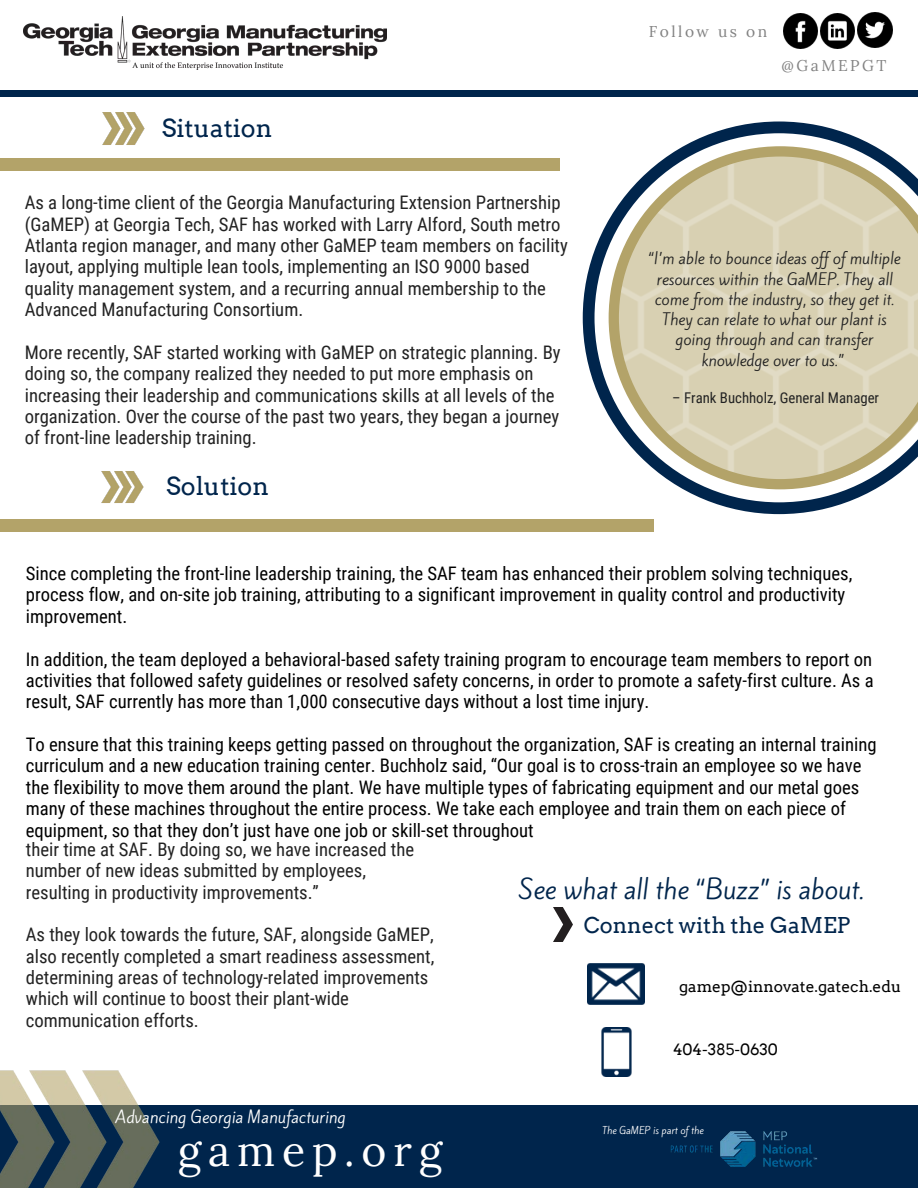
<style>
.page{position:relative;width:918px;height:1188px;background:#fff}
.page>*{position:absolute;margin:0;border:0;box-sizing:border-box;transform-origin:0 0}
.t1{font:42.75px "Lora";letter-spacing:.16em;color:#fff}
.t2{font:24.9px "Kite One";color:#00254c}
.t3{font:24.9px "Arvo";color:#00254c}
.t4{font:21.75px "Arvo";color:#00254c}
.t5{font:18.75px/21.3px "Roboto Condensed";color:#000}
.t6{font:18.75px/21.3px "Roboto Condensed";color:#222}
.t7{font:15.6px "Arvo";color:#000}
.t8{font:15.6px "Kite One";color:#fff}
.t9{font:15.6px "Lora";letter-spacing:.16em;color:#828282}
.t10{font:14.85px/20.2px "Kite One";color:#222;text-align:center}
.t11{font:14.85px "Roboto Condensed";color:#222}
.t12{font:9.3px "Kite One";color:#fff}
</style>
<div class="page">
<img style="left:24px;top:16px;width:363px;height:54px">
<img style="left:857px;top:12px;width:35px;height:35px">
<img style="left:820px;top:14px;width:35px;height:34px">
<img style="left:783px;top:14px;width:35px;height:34px">
<div style="left:0;top:1106px;width:918px;height:82px;background:#00254c"></div>
<img style="left:117px;top:1070px;width:53px;height:118px">
<img style="left:64px;top:1070px;width:53px;height:118px">
<img style="left:0;top:1070px;width:64px;height:118px">
<div style="left:0;top:520px;width:654px;height:12px;background:#b3a369"></div>
<img style="left:670px;top:1131px;width:148px;height:36px">
<div style="left:0;top:90px;width:918px;height:7px;background:#00254c"></div>
<svg style="left:583px;top:122px;width:292px;height:392px"></svg>
<svg style="left:609px;top:146px;width:309px;height:343px;background:#d1cbb3"></svg>
<img style="left:587px;top:963px;width:58px;height:42px">
<img style="left:554px;top:908px;width:19px;height:34px">
<img style="left:601px;top:1027px;width:31px;height:50px">
<img style="left:134px;top:471px;width:10px;height:32px">
<img style="left:101px;top:471px;width:8px;height:32px">
<img style="left:109px;top:471px;width:25px;height:32px">
<img style="left:102px;top:112px;width:43px;height:33px">
<img style="left:110px;top:112px;width:25px;height:33px">
<div style="left:0;top:159px;width:560px;height:12px;background:#b3a369"></div>
<h2 class="t3" style="left:162px;top:113px;width:112px">Situation</h2>
<p class="t6" style="left:25px;top:191px;width:545px">As a long-time client of the Georgia Manufacturing Extension Partnership (GaMEP) at Georgia Tech, SAF has worked with Larry Alford, South metro Atlanta region manager, and many other GaMEP team members on facility layout, applying multiple lean tools, implementing an ISO 9000 based quality management system, and a recurring annual membership to the Advanced Manufacturing Consortium.</p>
<p class="t6" style="left:25px;top:341px;width:537px">More recently, SAF started working with GaMEP on strategic planning. By doing so, the company realized they needed to put more emphasis on increasing their leadership and communications skills at all levels of the organization. Over the course of the past two years, they began a journey of front-line leadership training.</p>
<h2 class="t3" style="left:166px;top:471px;width:104px">Solution</h2>
<p class="t9" style="left:649px;top:21px;width:120px">Follow us on</p>
<p class="t9" style="left:782px;top:55px;width:106px">@GaMEPGT</p>
<p class="t10" style="left:649px;top:249px;width:254px">“I’m able to bounce ideas off of multiple resources within the GaMEP. They all come from the industry, so they get it.<br>They can relate to what our plant is going through and can transfer knowledge over to us.”</p>
<p class="t11" style="left:672px;top:387px;width:208px">– Frank Buchholz, General Manager</p>
<p class="t5" style="left:26px;top:562px;width:828px">Since completing the front-line leadership training, the SAF team has enhanced their problem solving techniques, process flow, and on-site job training, attributing to a significant improvement in quality control and productivity improvement.</p>
<p class="t5" style="left:26px;top:648px;width:849px;text-align:justify">In addition, the team deployed a behavioral-based safety training program to encourage team members to report on activities that followed safety guidelines or resolved safety concerns, in order to promote a safety-first culture. As a result, SAF currently has more than 1,000 consecutive days without a lost time injury.</p>
<p class="t5" style="left:26px;top:733px;width:852px">To ensure that this training keeps getting passed on throughout the organization, SAF is creating an internal training curriculum and a new education training center. Buchholz said, “Our goal is to cross-train an employee so we have the flexibility to move them around the plant. We have multiple types of fabricating equipment and our metal goes many of these machines throughout the entire process. We take each employee and train them on each piece of equipment, so that they don’t just have one job or skill-set throughout</p>
<p class="t6" style="left:26px;top:838px;width:390px">their time at SAF. By doing so, we have increased the number of new ideas submitted by employees, resulting in productivity improvements.”</p>
<p class="t6" style="left:26px;top:923px;width:410px">As they look towards the future, SAF, alongside GaMEP, also recently completed a smart readiness assessment, determining areas of technology-related improvements which will continue to boost their plant-wide communication efforts.</p>
<h2 class="t2" style="left:519px;top:872px;width:347px">See what all the “Buzz” is about.</h2>
<p class="t4" style="left:584px;top:912px;width:268px">Connect with the GaMEP</p>
<p class="t7" style="left:679px;top:977px;width:224px">gamep@innovate.gatech.edu</p>
<p class="t8" style="left:116px;top:1106px;width:232px">Advancing Georgia Manufacturing</p>
<h1 class="t1" style="left:178px;top:1122px;width:266px">gamep.org</h1>
<p class="t7" style="left:673px;top:1040px;width:106px">404-385-0630</p>
<p class="t12" style="left:602px;top:1124px;width:103px">The GaMEP is part of the</p>
</div>
